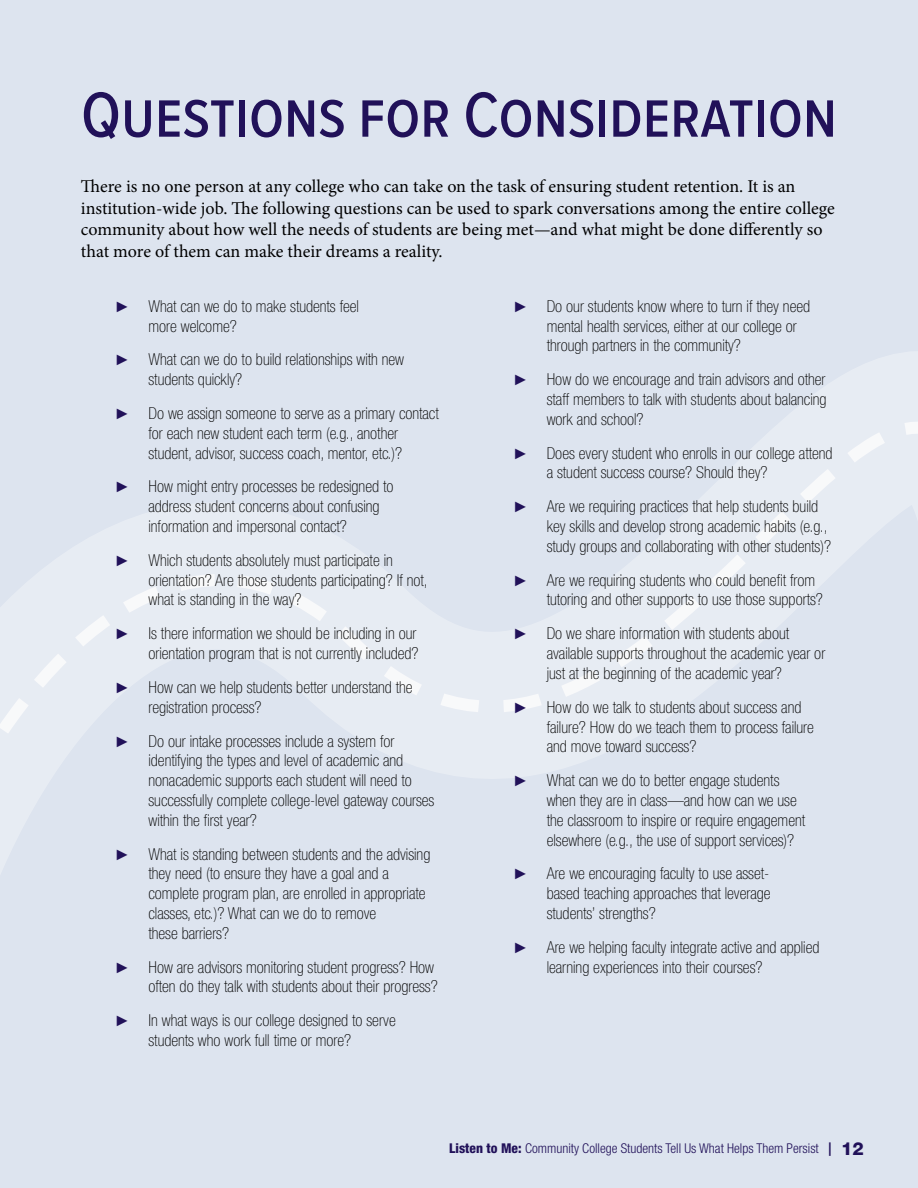
<style>
.page{position:relative;width:918px;height:1188px;background:#dde4ef}
.page>*{position:absolute;margin:0;border:0;box-sizing:border-box;transform-origin:0 0}
.TOC_Section_Header{font:500 66px "Proxima Nova Cond";color:#211159}
.Body{font:18px/21.6px "Minion Pro";letter-spacing:-.005em;color:#000}
.t1{font:100 condensed 16.5px/19.8px "Helvetica Neue LT Std";color:#000}
.t2{font:300 condensed 13.5px "Helvetica Neue LT Std";color:#211159}
.s1{font-family:"Arial";font-weight:400;font-stretch:normal;font-size:15px;color:#211159}
.s2{font-weight:800}
.s3{font-weight:700;font-stretch:normal}
.s4{font-weight:800;font-stretch:normal;font-size:18px}
</style>
<div class="page">
<svg style="left:0;top:494px;width:818px;height:240px"></svg>
<p class="TOC_Section_Header" style="left:81px;top:66px;width:758px">Questions for Consideration</p>
<p class="Body" style="left:81px;top:176px;width:755px">There is no one person at any college who can take on the task of ensuring student retention. It is an institution-wide job. The following questions can be used to spark conversations among the entire college community about how well the needs of students are being met—and what might be done differently so that more of them can make their dreams a reality.</p>
<p class="t1" style="left:148px;top:296px;width:212px;text-indent:-34px"><span class="s1">►</span> What can we do to make students feel more welcome?</p>
<p class="t1" style="left:148px;top:350px;width:257px;text-indent:-34px"><span class="s1">►</span> What can we do to build relationships with new students quickly?</p>
<p class="t1" style="left:115px;top:403px;width:326px;text-align:center"><span class="s1">►</span> Do we assign someone to serve as a primary contact for each new student each term (e.g., another<br>student, advisor, success coach, mentor, etc.)?</p>
<p class="t1" style="left:148px;top:477px;width:246px;text-indent:-34px"><span class="s1">►</span> How might entry processes be redesigned to address student concerns about confusing information and impersonal contact?</p>
<p class="t1" style="left:148px;top:550px;width:281px;text-indent:-34px"><span class="s1">►</span> Which students absolutely must participate in orientation? Are those students participating? If not, what is standing in the way?</p>
<p class="t1" style="left:115px;top:623px;width:305px;text-align:right"><span class="s1">►</span> Is there information we should be including in our orientation program that is not currently included?</p>
<p class="t1" style="left:148px;top:677px;width:266px;text-indent:-34px"><span class="s1">►</span> How can we help students better understand the registration process?</p>
<p class="t1" style="left:148px;top:731px;width:287px;text-indent:-34px"><span class="s1">►</span> Do our intake processes include a system for identifying the types and level of academic and nonacademic supports each student will need to successfully complete college-level gateway courses within the first year?</p>
<p class="t1" style="left:148px;top:844px;width:283px;text-indent:-34px"><span class="s1">►</span> What is standing between students and the advising they need (to ensure they have a goal and a complete program plan, are enrolled in appropriate classes, etc.)? What can we do to remove<br>these barriers?</p>
<p class="t1" style="left:115px;top:957px;width:325px;text-align:right"><span class="s1">►</span> How are advisors monitoring student progress? How often do they talk with students about their progress?</p>
<p class="t1" style="left:148px;top:1010px;width:249px;text-indent:-34px"><span class="s1">►</span> In what ways is our college designed to serve students who work full time or more?</p>
<p class="t1" style="left:547px;top:296px;width:265px;text-indent:-34px"><span class="s1">►</span> Do our students know where to turn if they need mental health services, either at our college or through partners in the community?</p>
<p class="t1" style="left:547px;top:369px;width:281px;text-align:justify;text-indent:-34px"><span class="s1">►</span> How do we encourage and train advisors and other staff members to talk with students about balancing work and school?</p>
<p class="t1" style="left:547px;top:443px;width:287px;text-indent:-34px"><span class="s1">►</span> Does every student who enrolls in our college attend a student success course? Should they?</p>
<p class="t1" style="left:547px;top:496px;width:286px;text-indent:-34px"><span class="s1">►</span> Are we requiring practices that help students build key skills and develop strong academic habits (e.g., study groups and collaborating with other students)?</p>
<p class="t1" style="left:547px;top:570px;width:278px;text-indent:-34px"><span class="s1">►</span> Are we requiring students who could benefit from tutoring and other supports to use those supports?</p>
<p class="t1" style="left:547px;top:623px;width:280px;text-indent:-34px"><span class="s1">►</span> Do we share information with students about available supports throughout the academic year or just at the beginning of the academic year?</p>
<p class="t1" style="left:547px;top:697px;width:269px;text-indent:-34px"><span class="s1">►</span> How do we talk to students about success and failure? How do we teach them to process failure and move toward success?</p>
<p class="t1" style="left:547px;top:770px;width:260px;text-indent:-34px"><span class="s1">►</span> What can we do to better engage students when they are in class—and how can we use the classroom to inspire or require engagement elsewhere (e.g., the use of support services)?</p>
<p class="t1" style="left:547px;top:864px;width:225px;text-align:justify;text-indent:-34px"><span class="s1">►</span> Are we encouraging faculty to use asset&shy;based teaching approaches that leverage students’ strengths?</p>
<p class="t1" style="left:547px;top:937px;width:274px;text-indent:-34px"><span class="s1">►</span> Are we helping faculty integrate active and applied learning experiences into their courses?</p>
<p class="t2" style="left:449px;top:1141px;width:416px"><span class="s2">Listen to Me:</span> Community College Students Tell Us What Helps Them Persist <span class="s3">|</span> <span class="s4">12</span></p>
</div>
